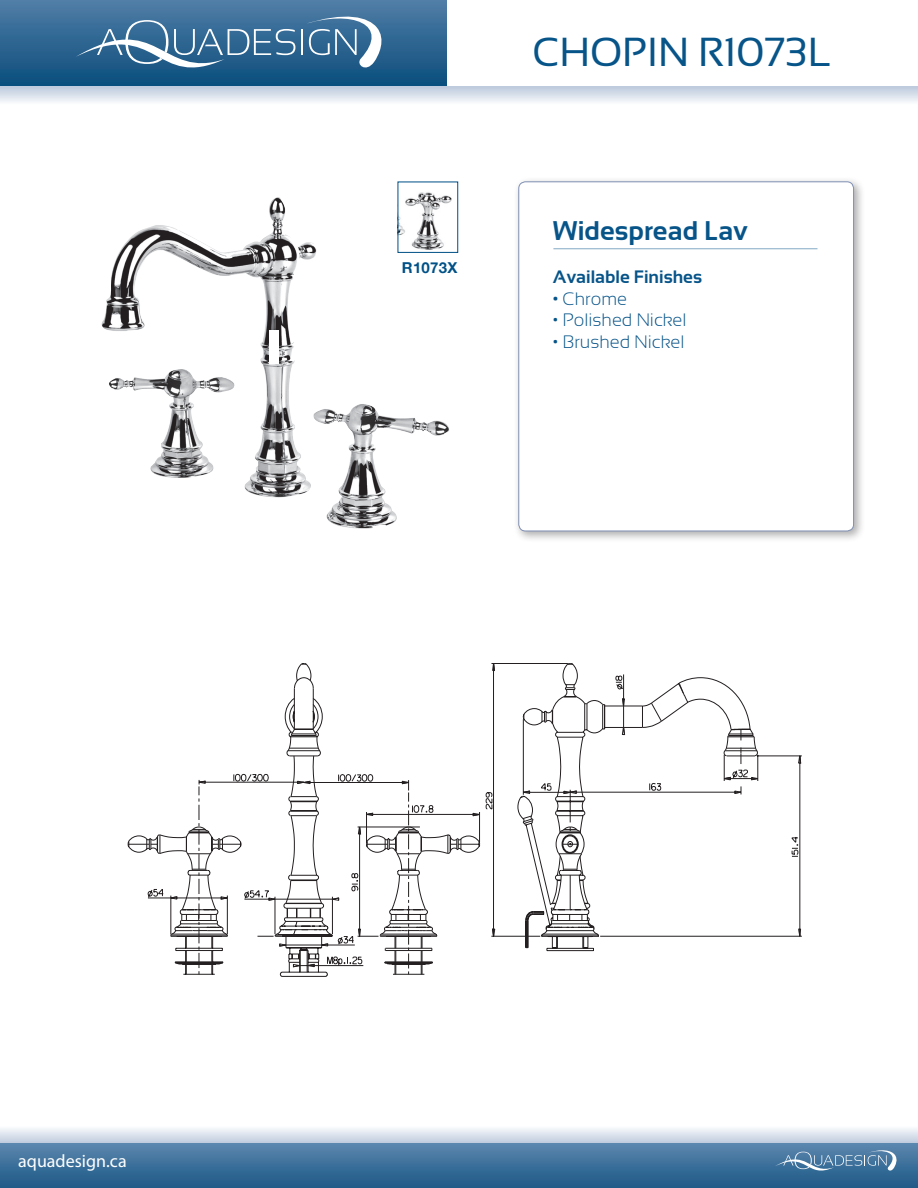
<style>
.page{position:relative;width:918px;height:1188px;background:#fff}
.page>*{position:absolute;margin:0;border:0;box-sizing:border-box;transform-origin:0 0}
.t1{font:40.5px "Sansation";letter-spacing:-.01em;color:#075489}
.t2{font:700 27px "Sansation";color:#075489}
.t3{font:300 18px "Sansation";color:#075489}
.t4{font:700 18px "Sansation";color:#075489}
.t5{font:18px "Myriad Pro";color:#fff}
.t6{font:700 15px "Helvetica Neue";letter-spacing:.02em;color:#005187}
.s1{font-weight:700}
</style>
<div class="page">
<div style="left:0;top:0;width:447px;height:87px;background:linear-gradient(to bottom,#517ea7,#094d7c)"></div>
<div style="left:0;top:1143px;width:918px;height:45px;background:linear-gradient(to bottom,#5b86ae,#1d5986)"></div>
<svg style="left:775px;top:1150px;width:122px;height:21px;background:#618aae"></svg>
<svg style="left:0;top:87px;width:918px;height:15px;background:#d9e0eb"></svg>
<svg style="left:0;top:1128px;width:918px;height:15px;background:#d9e1eb"></svg>
<hr style="left:301px;top:29px;width:2px;height:26px;background:#fff">
<svg style="left:302px;top:9px;width:89px;height:64px;background:#507ea3"></svg>
<svg style="left:76px;top:8px;width:219px;height:83px;background:#46789e"></svg>
<div style="left:513px;top:176px;width:352px;height:367px;background:#231f20;opacity:.36"></div>
<div style="left:519px;top:182px;width:335px;height:349px;background:#fff;border-radius:7px"></div>
<div style="left:518px;top:181px;width:336px;height:350px;border:1px solid #7f8fb4;border-radius:7px"></div>
<hr style="left:553px;top:248px;width:264px;height:1px;background:#075489">
<svg style="left:146px;top:663px;width:656px;height:311px"></svg>
<img style="left:101px;top:201px;width:213px;height:297px">
<img style="left:399px;top:192px;width:53px;height:58px">
<div style="left:397px;top:181px;width:61px;height:72px;border:1px solid #005187"></div>
<div style="left:270px;top:330px;width:9px;height:34px;background:#fff"></div>
<p class="t6" style="left:402px;top:258px;width:57px">R1073X</p>
<p class="t1" style="left:532px;top:29px;width:300px">CHOPIN R1073L</p>
<p class="t2" style="left:553px;top:216px;width:196px">Widespread Lav</p>
<p class="t4" style="left:553px;top:267px;width:151px">Available Finishes</p>
<p class="t3" style="left:553px;top:288px;width:76px"><span class="s1">•</span> Chrome</p>
<p class="t3" style="left:553px;top:310px;width:135px">• Polished Nickel</p>
<p class="t3" style="left:553px;top:332px;width:133px">• Brushed Nickel</p>
<p class="t5" style="left:18px;top:1150px;width:110px">aquadesign.ca</p>
</div>
